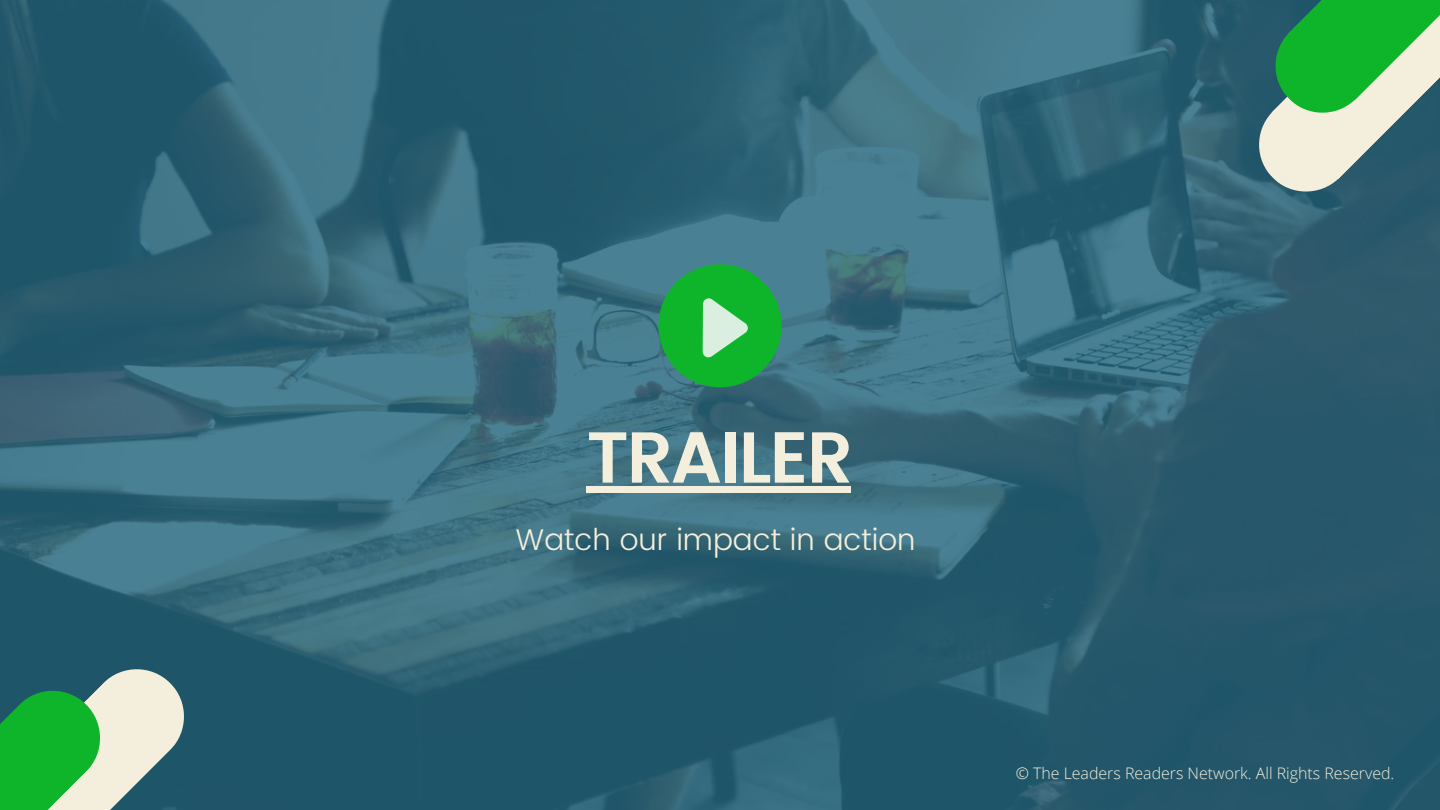
<style>
.page{position:relative;width:1440px;height:810px;background:#fff}
.page>*{position:absolute;margin:0;border:0;box-sizing:border-box;transform-origin:0 0}
.t1{font:600 72px "Poppins";letter-spacing:-.03em;color:#f4efdc}
.t2{font:300 30px "Poppins";color:#f4efdc}
.t3{font:300 15.9px "Open Sans";color:#f4efdc}
</style>
<div class="page">
<img style="left:0;top:0;width:1440px;height:810px">
<svg style="left:1254px;top:0;width:186px;height:196px;background:#63a97b"></svg>
<svg style="left:0;top:665px;width:189px;height:145px;background:#67ae7d"></svg>
<div style="left:587px;top:486px;width:264px;height:7px;background:#f4efdc"></div>
<div style="left:658px;top:264px;width:124px;height:123px;background:#0eb52a;border-radius:50%"></div>
<svg style="left:703px;top:298px;width:45px;height:59px"></svg>
<p class="t1" style="left:587px;top:416px;width:268px">TRAILER</p>
<p class="t2" style="left:516px;top:522px;width:401px">Watch our impact in action</p>
<h1 class="t3" style="left:1016px;top:762px;width:380px">© The Leaders Readers Network. All Rights Reserved.</h1>
</div>
